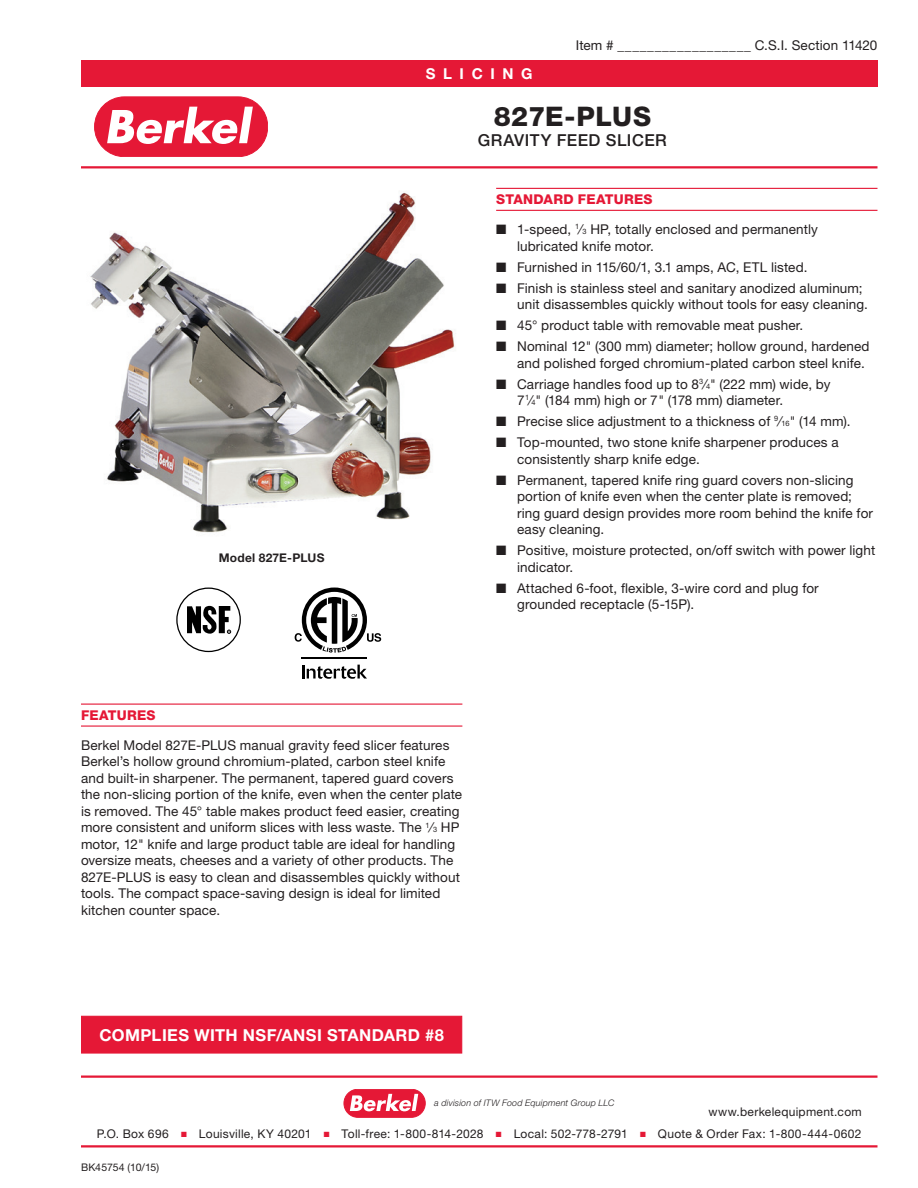
<style>
.page{position:relative;width:918px;height:1188px;background:#fff}
.page>*{position:absolute;margin:0;border:0;box-sizing:border-box;transform-origin:0 0}
.t1{font:800 27px "Helvetica Neue LT Std";letter-spacing:.015em;color:#231f20}
.Body_2_Align-Left{font:700 16.5px "Helvetica Neue LT Std";letter-spacing:.025em;color:#fff}
.Title_Sub_1{font:500 16.5px "Helvetica Neue LT Std";letter-spacing:.03em;color:#231f20}
.t2{font:700 15px "Helvetica Neue LT Std";letter-spacing:.51em;color:#fff}
.Body_2_Align-Left-2{font:13.5px/16.5px "Helvetica Neue LT Std";letter-spacing:.01em;color:#231f20}
.Sub_Head_1{font:800 13.5px "Helvetica Neue LT Std";letter-spacing:.02em;color:#e51836}
.t3{font:12px "Helvetica Neue LT Std";letter-spacing:.025em;color:#231f20}
.Note-Image{font:700 12px "Helvetica Neue LT Std";letter-spacing:.02em;color:#231f20}
.t4{font:10.5px "Helvetica Neue LT Std";letter-spacing:-.005em;color:#231f20}
.t5{font:italic 300 9px "Helvetica Neue LT Std";letter-spacing:.02em;color:#231f20}
.s1{font-size:7.35px}
</style>
<div class="page">
<hr style="left:81px;top:1076px;width:797px;height:2px;background:#e51836">
<hr style="left:81px;top:1145px;width:797px;height:3px;background:#e51836">
<div style="left:95px;top:97px;width:173px;height:60px;background:#e51836;border-radius:30px"></div>
<div style="left:95px;top:97px;width:173px;height:60px;border:1px solid #e51836;border-radius:30px"></div>
<svg style="left:107px;top:107px;width:146px;height:37px"></svg>
<div style="left:81px;top:60px;width:796px;height:27px;background:#e51836"></div>
<hr style="left:81px;top:166px;width:797px;height:2px;background:#e51836">
<div style="left:344px;top:1089px;width:81px;height:28px;background:#e51836;border-radius:14px"></div>
<div style="left:344px;top:1089px;width:81px;height:28px;border:1px solid #e51836;border-radius:14px"></div>
<svg style="left:350px;top:1094px;width:68px;height:17px"></svg>
<hr style="left:496px;top:188px;width:381px;height:1px;background:#e51836">
<hr style="left:496px;top:210px;width:381px;height:1px;background:#e51836">
<div style="left:81px;top:1016px;width:381px;height:38px;background:#e51836;border:1px solid #e51836"></div>
<hr style="left:81px;top:704px;width:381px;height:1px;background:#e51836">
<hr style="left:81px;top:726px;width:381px;height:1px;background:#e51836">
<div style="left:176px;top:588px;width:65px;height:64px;border:1px solid #000;border-radius:50%"></div>
<svg style="left:187px;top:605px;width:44px;height:29px"></svg>
<svg style="left:302px;top:665px;width:65px;height:14px"></svg>
<hr style="left:302px;top:658px;width:65px;height:1px;background:#000">
<svg style="left:295px;top:588px;width:86px;height:65px"></svg>
<img style="left:90px;top:192px;width:365px;height:341px">
<p class="t2" style="left:426px;top:64px;width:108px">SLICING</p>
<p class="Body_2_Align-Left-2" style="left:576px;top:37px;width:303px">Item # __________________ C.S.I. Section 11420</p>
<p class="Note-Image" style="left:219px;top:551px;width:107px">Model 827E-PLUS</p>
<p class="t1" style="left:494px;top:101px;width:159px">827E-PLUS</p>
<p class="Title_Sub_1" style="left:478px;top:130px;width:190px">GRAVITY FEED SLICER</p>
<p class="Sub_Head_1" style="left:496px;top:191px;width:158px">STANDARD FEATURES</p>
<p class="Body_2_Align-Left-2" style="left:517px;top:221px;width:302px;text-indent:-21px">■ 1-speed, <sup>1</sup>⁄<span class="s1">3</span> HP, totally enclosed and permanently lubricated knife motor.</p>
<p class="Body_2_Align-Left-2" style="left:496px;top:258px;width:313px">■ Furnished in 115/60/1, 3.1 amps, AC, ETL listed.</p>
<p class="Body_2_Align-Left-2" style="left:517px;top:279px;width:352px;text-indent:-21px">■ Finish is stainless steel and sanitary anodized aluminum; unit disassembles quickly without tools for easy cleaning.</p>
<p class="Body_2_Align-Left-2" style="left:496px;top:317px;width:309px">■ 45° product table with removable meat pusher.</p>
<p class="Body_2_Align-Left-2" style="left:517px;top:338px;width:354px;text-indent:-21px">■ Nominal 12" (300 mm) diameter; hollow ground, hardened and polished forged chromium-plated carbon steel knife.</p>
<p class="Body_2_Align-Left-2" style="left:517px;top:375px;width:315px;text-indent:-21px">■ Carriage handles food up to 8<sup>3</sup>⁄<span class="s1">4</span>" (222 mm) wide, by<br>7<sup>1</sup>⁄<span class="s1">4</span>" (184 mm) high or 7" (178 mm) diameter.</p>
<p class="Body_2_Align-Left-2" style="left:496px;top:413px;width:356px">■ Precise slice adjustment to a thickness of <sup>9</sup>⁄<span class="s1">16</span>" (14 mm).</p>
<p class="Body_2_Align-Left-2" style="left:517px;top:434px;width:323px;text-indent:-21px">■ Top-mounted, two stone knife sharpener produces a consistently sharp knife edge.</p>
<p class="Body_2_Align-Left-2" style="left:517px;top:471px;width:357px;text-indent:-21px">■ Permanent, tapered knife ring guard covers non-slicing portion of knife even when the center plate is removed; ring guard design provides more room behind the knife for easy cleaning.</p>
<p class="Body_2_Align-Left-2" style="left:517px;top:542px;width:360px;text-indent:-21px">■ Positive, moisture protected, on/off switch with power light indicator.</p>
<p class="Body_2_Align-Left-2" style="left:517px;top:579px;width:303px;text-indent:-21px">■ Attached 6-foot, flexible, 3-wire cord and plug for grounded receptacle (5-15P).</p>
<p class="Sub_Head_1" style="left:81px;top:707px;width:76px">FEATURES</p>
<p class="Body_2_Align-Left-2" style="left:81px;top:737px;width:383px">Berkel Model 827E-PLUS manual gravity feed slicer features Berkel’s hollow ground chromium-plated, carbon steel knife and built-in sharpener. The permanent, tapered guard covers the non-slicing portion of the knife, even when the center plate is removed. The 45° table makes product feed easier, creating more consistent and uniform slices with less waste. The <sup>1</sup>⁄<span class="s1">3</span> HP motor, 12" knife and large product table are ideal for handling oversize meats, cheeses and a variety of other products. The 827E-PLUS is easy to clean and disassembles quickly without tools. The compact space-saving design is ideal for limited kitchen counter space.</p>
<p class="Body_2_Align-Left" style="left:99px;top:1025px;width:346px">COMPLIES WITH NSF/ANSI STANDARD #8</p>
<p class="t5" style="left:434px;top:1098px;width:182px">a division of ITW Food Equipment Group LLC</p>
<p class="t3" style="left:709px;top:1105px;width:155px">www.berkelequipment.com</p>
<p class="t3" style="left:97px;top:1127px;width:766px">P.O. Box 696 <sup>■</sup> Louisville, KY 40201 <sup>■</sup> Toll-free: 1-800-814-2028 <sup>■</sup> Local: 502-778-2791 <sup>■</sup> Quote &amp; Order Fax: 1-800-444-0602</p>
<p class="t4" style="left:81px;top:1161px;width:80px">BK45754 (10/15)</p>
</div>
